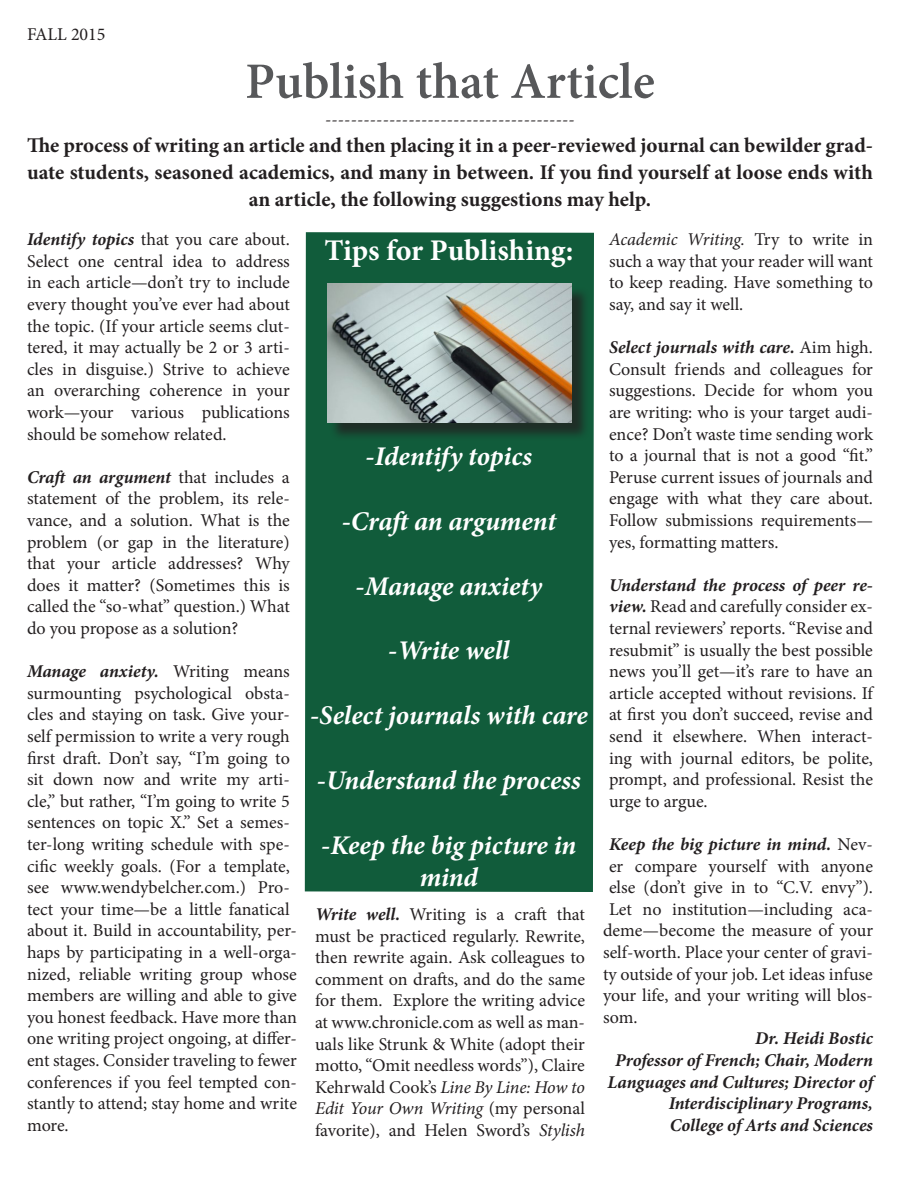
<style>
.page{position:relative;width:918px;height:1188px;background:#fff}
.page>*{position:absolute;margin:0;border:0;box-sizing:border-box;transform-origin:0 0}
.t1{font:600 51px "Minion Pro";color:#57585a}
.t2{font:700 30px "Minion Pro";letter-spacing:-.005em;color:#fff}
.t3{font:italic 700 27px/32.4px "Minion Pro";letter-spacing:-.005em;color:#fff;text-align:center}
.t4{font:700 21px/27px "Minion Pro";color:#231f20;text-align:center}
.t5{font:18px/21.6px "Minion Pro";letter-spacing:-.005em;color:#231f20;text-align:justify}
.t6{font:italic 700 18px/21.6px "Minion Pro";letter-spacing:-.005em;color:#231f20;text-align:right}
.s1{font-weight:700;font-style:italic}
.s2{font-style:italic}
.s3{font-weight:400;font-style:normal}
</style>
<div class="page">
<div style="left:305px;top:232px;width:289px;height:660px;background:#115c3b"></div>
<div style="left:329px;top:286px;width:261px;height:155px;background:#231f20;opacity:.75"></div>
<img style="left:327px;top:284px;width:245px;height:138px">
<p class="t5" style="left:27px;top:24px;width:80px">FALL 2015</p>
<p class="t1" style="left:245px;top:46px;width:411px">Publish that Article</p>
<p class="t5" style="left:325px;top:108px;width:251px">---------------------------------------</p>
<p class="t4" style="left:27px;top:131px;width:847px">The process of writing an article and then placing it in a peer-reviewed journal can bewilder grad&shy;uate students, seasoned academics, and many in between. If you find yourself at loose ends with an article, the following suggestions may help.</p>
<p class="t2" style="left:324px;top:229px;width:250px">Tips for Publishing:</p>
<p class="t5" style="left:27px;top:229px;width:264px"><span class="s1">Identify topics</span> that you care about.<br>Select one central idea to address in each article—don’t try to include every thought you’ve ever had about the topic. (If your article seems clut&shy;tered, it may actually be 2 or 3 arti&shy;cles in disguise.) Strive to achieve an overarching coherence in your work—your various publications should be somehow related.</p>
<p class="t5" style="left:27px;top:466px;width:264px"><span class="s1">Craft an argument</span> that includes a statement of the problem, its rele&shy;vance, and a solution. What is the problem (or gap in the literature) that your article addresses? Why does it matter? (Sometimes this is called the “so-what” question.) What do you propose as a solution?</p>
<p class="t5" style="left:27px;top:661px;width:272px;text-align:left"><span class="s1">Manage anxiety.</span> Writing means surmounting psychological obsta&shy;cles and staying on task. Give your&shy;self permission to write a very rough first draft. Don’t say, “I’m going to sit down now and write my arti&shy;cle,” but rather, “I’m going to write 5 sentences on topic X.” Set a semes&shy;ter-long writing schedule with spe&shy;cific weekly goals. (For a template, see www.wendybelcher.com.) Pro&shy;tect your time—be a little fanatical about it. Build in accountability, per&shy;haps by participating in a well-orga&shy;nized, reliable writing group whose members are willing and able to give you honest feedback. Have more than one writing project ongoing, at differ&shy;ent stages. Consider traveling to fewer conferences if you feel tempted con&shy;stantly to attend; stay home and write more.</p>
<p class="t5" style="left:609px;top:229px;width:266px"><span class="s2">Academic Writing.</span> Try to write in such a way that your reader will want to keep reading. Have something to say, and say it well.</p>
<p class="t5" style="left:609px;top:337px;width:266px"><span class="s1">Select journals with care.</span> Aim high.<br>Consult friends and colleagues for suggestions. Decide for whom you are writing: who is your target audi&shy;ence? Don’t waste time sending work to a journal that is not a good “fit.” Peruse current issues of journals and engage with what they care about.<br>Follow submissions requirements— yes, formatting matters.</p>
<p class="t5" style="left:609px;top:574px;width:266px"><span class="s1">Understand the process of peer re&shy;view.</span> Read and carefully consider ex&shy;ternal reviewers’ reports. “Revise and resubmit” is usually the best possible news you’ll get—it’s rare to have an article accepted without revisions. If at first you don’t succeed, revise and send it elsewhere. When interact&shy;ing with journal editors, be polite, prompt, and professional. Resist the urge to argue.</p>
<p class="t6" style="left:609px;top:833px;width:266px">Keep the big picture in mind. <span class="s3">Nev-</span></p>
<p class="t5" style="left:609px;top:855px;width:265px">er compare yourself with anyone</p>
<p class="t5" style="left:609px;top:877px;width:266px">else (don’t give in to “C.V. envy”).</p>
<p class="t5" style="left:609px;top:898px;width:266px">Let no institution—including aca-</p>
<p class="t5" style="left:603px;top:920px;width:272px">deme—become the measure of your</p>
<p class="t5" style="left:603px;top:942px;width:272px">self-worth. Place your center of gravi-</p>
<p class="t5" style="left:603px;top:963px;width:271px">ty outside of your job. Let ideas infuse</p>
<p class="t5" style="left:603px;top:985px;width:272px">your life, and your writing will blos-</p>
<p class="t5" style="left:603px;top:1006px;width:36px">som.</p>
<p class="t6" style="left:755px;top:1028px;width:119px">Dr. Heidi Bostic</p>
<p class="t6" style="left:608px;top:1049px;width:267px">Professor of French; Chair, Modern<br>Languages and Cultures; Director of<br>Interdisciplinary Programs,<br>College of Arts and Sciences</p>
<p class="t3" style="left:366px;top:440px;width:168px">-Identify topics</p>
<p class="t3" style="left:342px;top:505px;width:216px">-Craft an argument</p>
<p class="t3" style="left:356px;top:569px;width:188px">-Manage anxiety</p>
<p class="t3" style="left:388px;top:634px;width:123px">-Write well</p>
<p class="t3" style="left:310px;top:699px;width:279px">-Select journals with care</p>
<p class="t3" style="left:317px;top:764px;width:265px">-Understand the process</p>
<p class="t3" style="left:321px;top:829px;width:257px">-Keep the big picture in mind</p>
<p class="t5" style="left:315px;top:904px;width:272px"><span class="s1">Write well.</span> Writing is a craft that must be practiced regularly. Rewrite, then rewrite again. Ask colleagues to comment on drafts, and do the same for them. Explore the writing advice at www.chronicle.com as well as man&shy;uals like Strunk &amp; White (adopt their motto, “Omit needless words”), Claire Kehrwald Cook’s <span class="s2">Line By Line: How to Edit Your Own Writing</span> (my personal favorite), and Helen Sword’s <span class="s2">Stylish</span></p>
</div>
